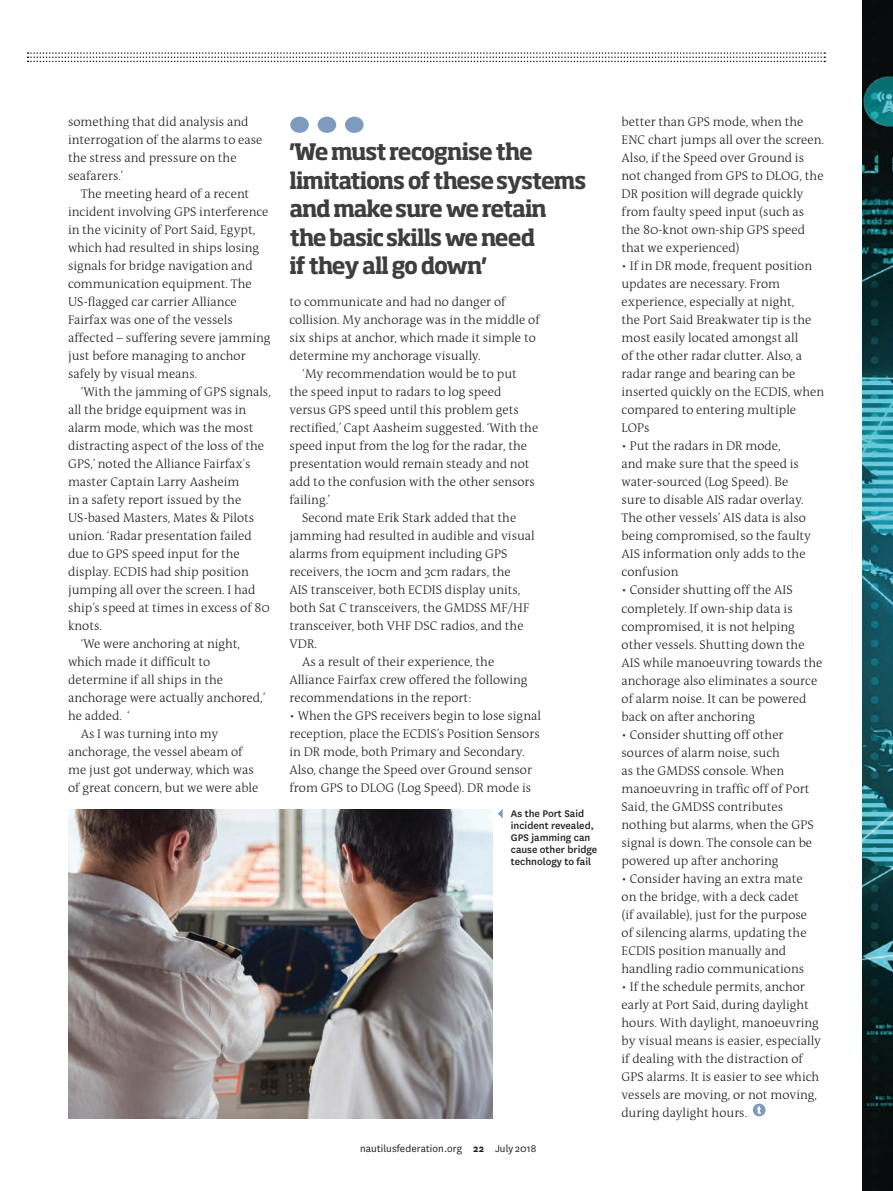
<style>
.page{position:relative;width:893px;height:1191px;background:#fff}
.page>*{position:absolute;margin:0;border:0;box-sizing:border-box;transform-origin:0 0}
.t1{font:700 22.5px/28.5px "Soho Pro";letter-spacing:-.045em;color:#3e3e3f;scale:.96 1}
.t2{font:300 12.75px/18px "The Antiqua B3";color:#231f20}
.t3{font:500 11.25px/12px "National";color:#231f20}
.t4{font:11.25px "National";letter-spacing:.01em;color:#231f20}
.s1{font-size:25.5px}
.s2{color:#00426a}
.s3{font-weight:700}
</style>
<div class="page">
<svg style="left:28px;top:52px;width:797px;height:10px"></svg>
<img style="left:68px;top:809px;width:425px;height:309px">
<svg style="left:753px;top:1103px;width:13px;height:13px"></svg>
<svg style="left:757px;top:1106px;width:4px;height:7px"></svg>
<div style="left:290px;top:117px;width:19px;height:16px;background:#7d9abf;border-radius:50%"></div>
<div style="left:318px;top:117px;width:18px;height:16px;background:#7d9abf;border-radius:50%"></div>
<div style="left:345px;top:117px;width:19px;height:16px;background:#7d9abf;border-radius:50%"></div>
<svg style="left:498px;top:809px;width:5px;height:9px"></svg>
<img style="left:862px;top:0;width:31px;height:1191px">
<p class="t2" style="left:68px;top:113px;width:196px">something that did analysis and interrogation of the alarms to ease the stress and pressure on the seafarers.’</p>
<p class="t2" style="left:68px;top:185px;width:204px;text-indent:13px">The meeting heard of a recent incident involving GPS interference in the vicinity of Port Said, Egypt, which had resulted in ships losing signals for bridge navigation and communication equipment. The<br>US-flagged car carrier Alliance<br>Fairfax was one of the vessels affected – suffering severe jamming just before managing to anchor safely by visual means.</p>
<p class="t2" style="left:81px;top:383px;width:192px">‘With the jamming of GPS signals,</p>
<p class="t2" style="left:68px;top:401px;width:180px">all the bridge equipment was in</p>
<p class="t2" style="left:68px;top:419px;width:187px">alarm mode, which was the most</p>
<p class="t2" style="left:68px;top:437px;width:198px">distracting aspect of the loss of the</p>
<p class="t2" style="left:68px;top:455px;width:184px">GPS,’ noted the Alliance Fairfax's</p>
<p class="t2" style="left:68px;top:473px;width:173px">master Captain Larry Aasheim</p>
<p class="t2" style="left:68px;top:491px;width:175px">in a safety report issued by the</p>
<p class="t2" style="left:68px;top:509px;width:188px">US-based Masters, Mates &amp; Pilots</p>
<p class="t2" style="left:68px;top:527px;width:185px">union. ‘Radar presentation failed</p>
<p class="t2" style="left:68px;top:545px;width:173px">due to GPS speed input for the</p>
<p class="t2" style="left:68px;top:563px;width:182px">display. ECDIS had ship position</p>
<p class="t2" style="left:68px;top:581px;width:189px">jumping all over the screen. I had</p>
<p class="t2" style="left:68px;top:599px;width:204px">ship’s speed at times in excess of 80</p>
<p class="t2" style="left:68px;top:617px;width:35px">knots.</p>
<p class="t2" style="left:81px;top:635px;width:161px">‘We were anchoring at night,</p>
<p class="t2" style="left:68px;top:653px;width:144px">which made it difficult to</p>
<p class="t2" style="left:68px;top:671px;width:157px">determine if all ships in the</p>
<p class="t2" style="left:68px;top:689px;width:199px">anchorage were actually anchored,’</p>
<p class="t2" style="left:68px;top:707px;width:63px">he added. ‘</p>
<p class="t2" style="left:81px;top:725px;width:139px">As I was turning into my</p>
<p class="t2" style="left:68px;top:743px;width:176px">anchorage, the vessel abeam of</p>
<p class="t2" style="left:68px;top:761px;width:187px">me just got underway, which was</p>
<p class="t2" style="left:68px;top:779px;width:192px">of great concern, but we were able</p>
<h1 class="t1" style="left:289px;top:136px;width:311px"><span class="s1">'</span>We must recognise the limitations of these systems and make sure we retain the basic skills we need<br>if they all go down<span class="s1">'</span></h1>
<p class="t2" style="left:289px;top:293px;width:218px">to communicate and had no danger of</p>
<p class="t2" style="left:289px;top:311px;width:252px">collision. My anchorage was in the middle of</p>
<p class="t2" style="left:289px;top:329px;width:248px">six ships at anchor, which made it simple to</p>
<p class="t2" style="left:289px;top:347px;width:193px">determine my anchorage visually.</p>
<p class="t2" style="left:302px;top:365px;width:216px">‘My recommendation would be to put</p>
<p class="t2" style="left:289px;top:383px;width:213px">the speed input to radars to log speed</p>
<p class="t2" style="left:289px;top:401px;width:231px">versus GPS speed until this problem gets</p>
<p class="t2" style="left:289px;top:419px;width:250px">rectified,’ Capt Aasheim suggested. ‘With the</p>
<p class="t2" style="left:289px;top:437px;width:239px">speed input from the log for the radar, the</p>
<p class="t2" style="left:289px;top:455px;width:242px">presentation would remain steady and not</p>
<p class="t2" style="left:289px;top:473px;width:247px">add to the confusion with the other sensors</p>
<p class="t2" style="left:289px;top:491px;width:42px">failing.’</p>
<p class="t2" style="left:302px;top:509px;width:216px">Second mate Erik Stark added that the</p>
<p class="t2" style="left:289px;top:527px;width:247px">jamming had resulted in audible and visual</p>
<p class="t2" style="left:289px;top:545px;width:220px">alarms from equipment including GPS</p>
<p class="t2" style="left:289px;top:563px;width:223px">receivers, the 10cm and 3cm radars, the</p>
<p class="t2" style="left:289px;top:581px;width:233px">AIS transceiver, both ECDIS display units,</p>
<p class="t2" style="left:289px;top:599px;width:241px">both Sat C transceivers, the GMDSS MF/HF</p>
<p class="t2" style="left:289px;top:617px;width:236px">transceiver, both VHF DSC radios, and the</p>
<p class="t2" style="left:289px;top:635px;width:29px">VDR.</p>
<p class="t2" style="left:302px;top:653px;width:194px">As a result of their experience, the</p>
<p class="t2" style="left:289px;top:671px;width:240px">Alliance Fairfax crew offered the following</p>
<p class="t2" style="left:289px;top:689px;width:184px">recommendations in the report:</p>
<p class="t2" style="left:289px;top:707px;width:253px"><span class="s2">•</span> When the GPS receivers begin to lose signal reception, place the ECDIS’s Position Sensors in DR mode, both Primary and Secondary.<br>Also, change the Speed over Ground sensor from GPS to DLOG (Log Speed). DR mode is</p>
<p class="t3" style="left:511px;top:807px;width:88px">As the Port Said incident revealed,<br>GPS jamming can cause other bridge technology to fail</p>
<p class="t4" style="left:360px;top:1140px;width:178px">nautilusfederation.org <span class="s3">22</span> July 2018</p>
<p class="t2" style="left:621px;top:113px;width:204px">better than GPS mode, when the<br>ENC chart jumps all over the screen.<br>Also, if the Speed over Ground is not changed from GPS to DLOG, the<br>DR position will degrade quickly from faulty speed input (such as the 80-knot own-ship GPS speed that we experienced)</p>
<p class="t2" style="left:621px;top:257px;width:204px"><span class="s2">•</span> If in DR mode, frequent position updates are necessary. From experience, especially at night,<br>the Port Said Breakwater tip is the most easily located amongst all<br>of the other radar clutter. Also, a radar range and bearing can be inserted quickly on the ECDIS, when compared to entering multiple<br>LOPs</p>
<p class="t2" style="left:621px;top:437px;width:191px"><span class="s2">•</span> Put the radars in DR mode,<br>and make sure that the speed is water-sourced (Log Speed). Be sure to disable AIS radar overlay.<br>The other vessels’ AIS data is also being compromised, so the faulty<br>AIS information only adds to the confusion</p>
<p class="t2" style="left:621px;top:582px;width:202px"><span class="s2">•</span> Consider shutting off the AIS completely. If own-ship data is compromised, it is not helping other vessels. Shutting down the<br>AIS while manoeuvring towards the anchorage also eliminates a source of alarm noise. It can be powered back on after anchoring</p>
<p class="t2" style="left:621px;top:726px;width:194px"><span class="s2">•</span> Consider shutting off other sources of alarm noise, such<br>as the GMDSS console. When manoeuvring in traffic off of Port<br>Said, the GMDSS contributes nothing but alarms, when the GPS signal is down. The console can be powered up after anchoring</p>
<p class="t2" style="left:621px;top:870px;width:187px"><span class="s2">•</span> Consider having an extra mate on the bridge, with a deck cadet (if available), just for the purpose of silencing alarms, updating the<br>ECDIS position manually and handling radio communications</p>
<p class="t2" style="left:621px;top:978px;width:201px"><span class="s2">•</span> If the schedule permits, anchor early at Port Said, during daylight hours. With daylight, manoeuvring by visual means is easier, especially if dealing with the distraction of GPS alarms. It is easier to see which vessels are moving, or not moving, during daylight hours.</p>
</div>
